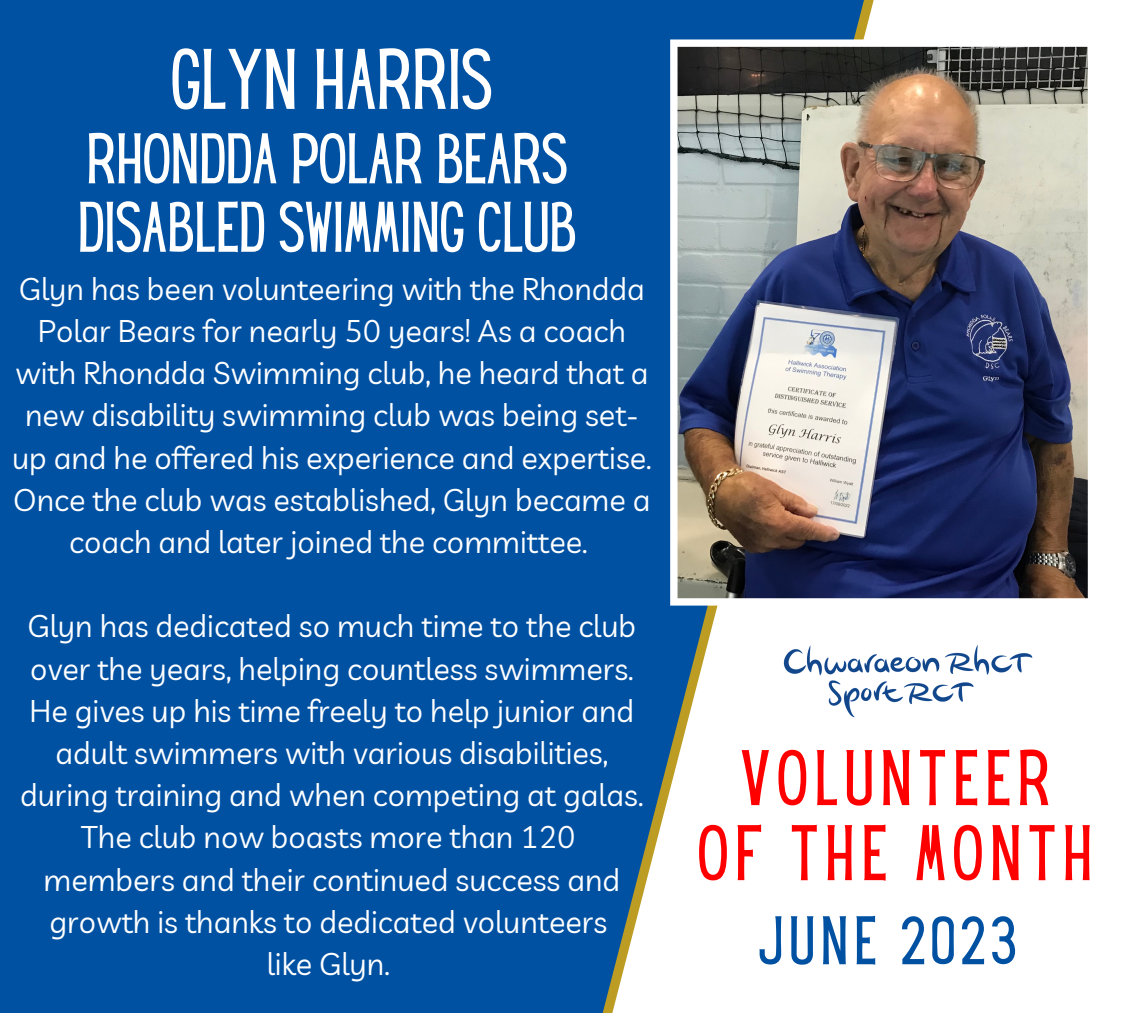
<style>
.page{position:relative;width:1125px;height:1013px;background:#fff}
.page>*{position:absolute;margin:0;border:0;box-sizing:border-box;transform-origin:0 0}
.t1{font:75px "Hey Gotcha";color:#fff}
.t2{font:68.75px "Hey Gotcha";letter-spacing:.1em;color:#f00}
.t3{font:62.5px/68.5px "Hey Gotcha";color:#fff}
.t4{font:60px "Hey Gotcha";letter-spacing:.1em;color:#0151a3}
.t5{font:30.62px/42.2px "Livvic";color:#fff;text-align:center}
</style>
<div class="page">
<div style="left:0;top:0;width:1125px;height:1012px;background:#0151a3"></div>
<div style="left:894px;top:0;width:231px;height:1012px;background:#fff"></div>
<svg style="left:603px;top:0;width:291px;height:1012px"></svg>
<img style="left:670px;top:39px;width:425px;height:566px">
<img style="left:767px;top:626px;width:278px;height:106px">
<p class="t1" style="left:171px;top:49px;width:323px">GLYN HARRIS</p>
<p class="t3" style="left:78px;top:130px;width:497px">RHONDDA POLAR BEARS<br>DISABLED SWIMMING CLUB</p>
<p class="t5" style="left:12px;top:267px;width:641px">Glyn has been volunteering with the Rhondda Polar Bears for nearly 50 years! As a coach with Rhondda Swimming club, he heard that a new disability swimming club was being set&shy;up and he offered his experience and expertise.<br>Once the club was established, Glyn became a coach and later joined the committee.</p>
<p class="t5" style="left:20px;top:604px;width:625px">Glyn has dedicated so much time to the club over the years, helping countless swimmers.<br>He gives up his time freely to help junior and adult swimmers with various disabilities, during training and when competing at galas.</p>
<p class="t5" style="left:81px;top:815px;width:496px">The club now boasts more than 120</p>
<p class="t5" style="left:44px;top:857px;width:578px;text-align:left">members and their continued success and growth is thanks to dedicated volunteers</p>
<p class="t5" style="left:267px;top:942px;width:125px">like Glyn.</p>
<p class="t2" style="left:740px;top:750px;width:311px">VOLUNTEER</p>
<p class="t2" style="left:698px;top:825px;width:396px">OF THE MONTH</p>
<p class="t4" style="left:758px;top:916px;width:259px">JUNE 2023</p>
</div>
